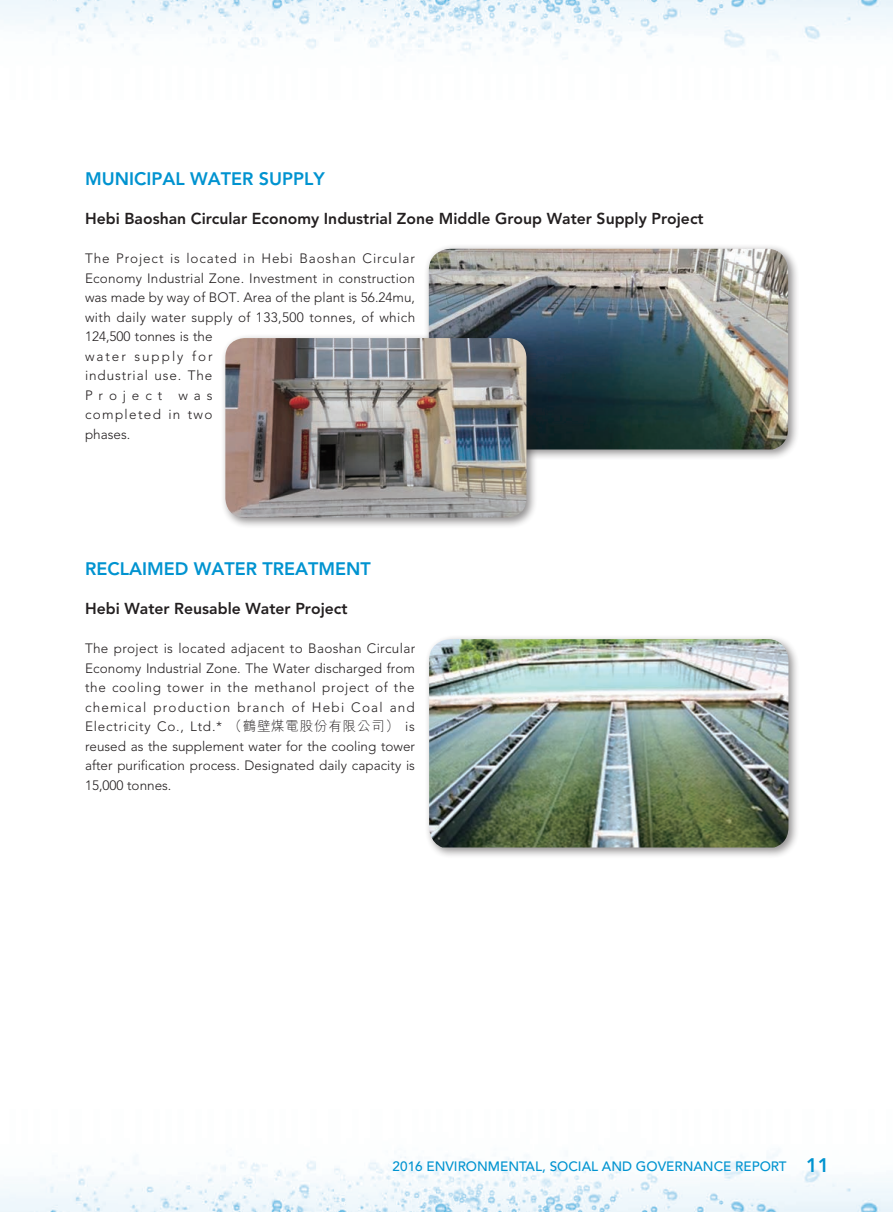
<style>
.page{position:relative;width:893px;height:1212px;background:#fff}
.page>*{position:absolute;margin:0;border:0;box-sizing:border-box;transform-origin:0 0}
._01_H1{font:800 18px "Avenir LT Std";color:#0093d0}
._02_H2{font:800 15.75px "Avenir LT Std";color:#231f20}
._00_txt{font:300 13.5px/19.5px "Avenir LT Std";letter-spacing:.015em;color:#231f20}
.t1{font:500 13.5px "Avenir LT Std";color:#0093d0}
.s1{font-family:"M Hei HK"}
.s2{font-weight:800;font-size:19.5px}
</style>
<div class="page">
<img style="left:0;top:1150px;width:893px;height:62px">
<img style="left:0;top:0;width:893px;height:59px">
<div style="left:423px;top:243px;width:376px;height:218px;background:#231f20;opacity:.5"></div>
<img style="left:429px;top:249px;width:359px;height:200px">
<div style="left:424px;top:634px;width:376px;height:224px;background:#231f20;opacity:.5"></div>
<img style="left:429px;top:639px;width:359px;height:208px">
<div style="left:220px;top:333px;width:318px;height:196px;background:#231f20;opacity:.5"></div>
<img style="left:225px;top:338px;width:301px;height:180px">
<p class="_01_H1" style="left:85px;top:168px;width:241px">MUNICIPAL WATER SUPPLY</p>
<p class="_02_H2" style="left:85px;top:209px;width:620px">Hebi Baoshan Circular Economy Industrial Zone Middle Group Water Supply Project</p>
<p class="_00_txt" style="left:85px;top:249px;width:332px">The Project is located in Hebi Baoshan Circular<br>Economy Industrial Zone. Investment in construction was made by way of BOT. Area of the plant is 56.24mu, with daily water supply of 133,500 tonnes, of which<br>124,500 tonnes is the<br>water supply for<br>industrial use. The<br>Project was<br>completed in two<br>phases.</p>
<p class="_01_H1" style="left:85px;top:558px;width:287px">RECLAIMED WATER TREATMENT</p>
<p class="_02_H2" style="left:85px;top:599px;width:264px">Hebi Water Reusable Water Project</p>
<p class="_00_txt" style="left:85px;top:639px;width:332px;text-align:justify">The project is located adjacent to Baoshan Circular Economy Industrial Zone. The Water discharged from the cooling tower in the methanol project of the chemical production branch of Hebi Coal and Electricity Co., Ltd.* <span class="s1">（鶴壁煤電股份有限公司）</span> is reused as the supplement water for the cooling tower after purification process. Designated daily capacity is 15,000 tonnes.</p>
<p class="t1" style="left:393px;top:1159px;width:438px">2016 ENVIRONMENTAL, SOCIAL AND GOVERNANCE REPORT <span class="s2">11</span></p>
</div>
